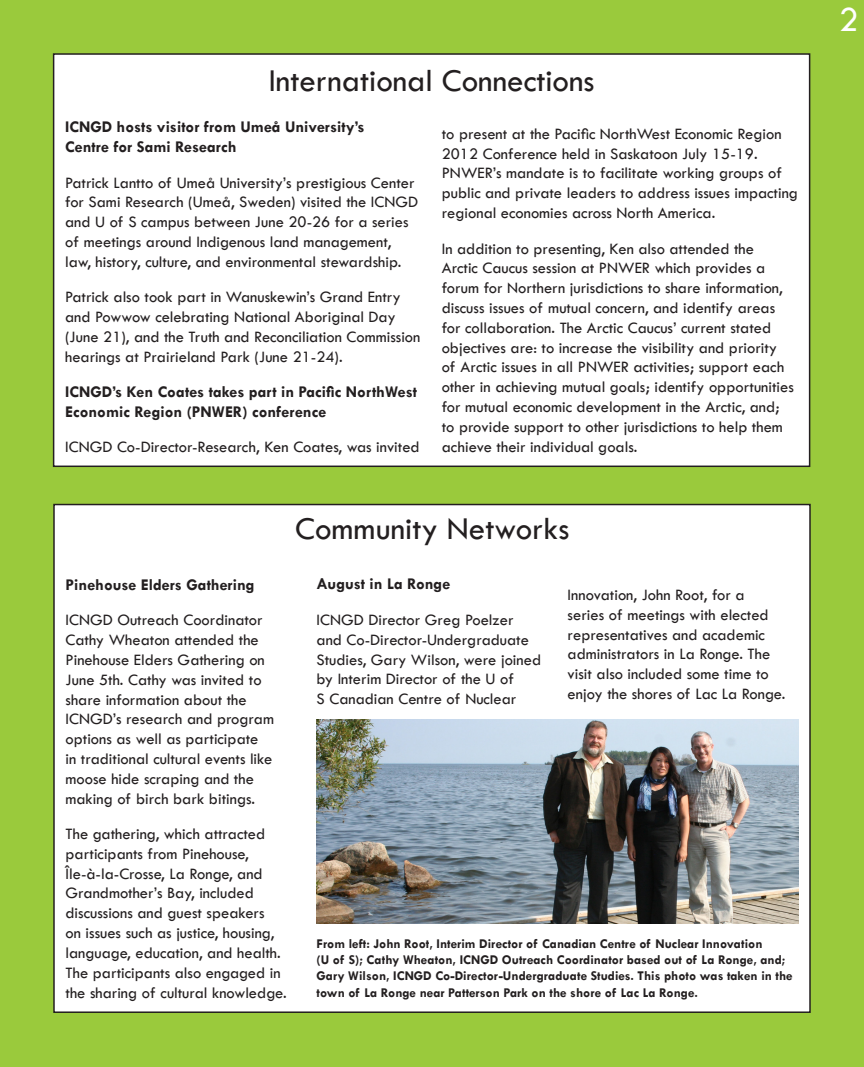
<style>
.page{position:relative;width:864px;height:1067px;background:#fff}
.page>*{position:absolute;margin:0;border:0;box-sizing:border-box;transform-origin:0 0}
.t1{font:36px "Tw Cen";color:#fff}
.t2{font:33px "Tw Cen";color:#231f20}
.t3{font:16.5px/19.8px "Tw Cen";color:#231f20}
.t4{font:700 16.5px/19.8px "Tw Cen";color:#231f20}
.t5{font:700 13.5px/16.2px "Tw Cen";color:#231f20}
</style>
<div class="page">
<div style="left:0;top:0;width:864px;height:1066px;background:#9aca3c"></div>
<div style="left:54px;top:54px;width:756px;height:412px;background:#fff"></div>
<div style="left:53px;top:53px;width:757px;height:414px;border:2px solid #231f20"></div>
<div style="left:54px;top:504px;width:756px;height:508px;background:#fff"></div>
<img style="left:317px;top:720px;width:481px;height:203px">
<p class="t2" style="left:269px;top:60px;width:327px">International Connections</p>
<p class="t4" style="left:65px;top:117px;width:301px">ICNGD hosts visitor from Umeå University’s<br>Centre for Sami Research</p>
<p class="t3" style="left:65px;top:172px;width:354px">Patrick Lantto of Umeå University’s prestigious Center for Sami Research (Umeå, Sweden) visited the ICNGD and U of S campus between June 20-26 for a series of meetings around Indigenous land management, law, history, culture, and environmental stewardship.</p>
<p class="t3" style="left:65px;top:287px;width:357px">Patrick also took part in Wanuskewin’s Grand Entry and Powwow celebrating National Aboriginal Day (June 21), and the Truth and Reconciliation Commission hearings at Prairieland Park (June 21-24).</p>
<p class="t4" style="left:65px;top:381px;width:354px">ICNGD’s Ken Coates takes part in Pacific NorthWest<br>Economic Region (PNWER) conference</p>
<p class="t3" style="left:65px;top:437px;width:356px">ICNGD Co-Director-Research, Ken Coates, was invited</p>
<p class="t3" style="left:442px;top:124px;width:358px">to present at the Pacific NorthWest Economic Region 2012 Conference held in Saskatoon July 15-19.<br>PNWER’s mandate is to facilitate working groups of public and private leaders to address issues impacting regional economies across North America.</p>
<p class="t3" style="left:442px;top:238px;width:354px">In addition to presenting, Ken also attended the Arctic Caucus session at PNWER which provides a forum for Northern jurisdictions to share information, discuss issues of mutual concern, and identify areas for collaboration. The Arctic Caucus’ current stated objectives are: to increase the visibility and priority of Arctic issues in all PNWER activities; support each other in achieving mutual goals; identify opportunities for mutual economic development in the Arctic, and; to provide support to other jurisdictions to help them achieve their individual goals.</p>
<p class="t2" style="left:295px;top:508px;width:276px">Community Networks</p>
<p class="t4" style="left:66px;top:574px;width:191px">Pinehouse Elders Gathering</p>
<p class="t3" style="left:66px;top:610px;width:210px">ICNGD Outreach Coordinator<br>Cathy Wheaton attended the<br>Pinehouse Elders Gathering on<br>June 5th. Cathy was invited to share information about the<br>ICNGD’s research and program options as well as participate<br>in traditional cultural events like moose hide scraping and the making of birch bark bitings.</p>
<p class="t3" style="left:66px;top:823px;width:223px">The gathering, which attracted participants from Pinehouse,<br>Île-à-la-Crosse, La Ronge, and<br>Grandmother’s Bay, included discussions and guest speakers<br>on issues such as justice, housing, language, education, and health.<br>The participants also engaged in the sharing of cultural knowledge.</p>
<p class="t4" style="left:317px;top:574px;width:135px">August in La Ronge</p>
<p class="t3" style="left:317px;top:610px;width:226px">ICNGD Director Greg Poelzer and Co-Director-Undergraduate<br>Studies, Gary Wilson, were joined by Interim Director of the U of<br>S Canadian Centre of Nuclear</p>
<p class="t3" style="left:568px;top:585px;width:219px">Innovation, John Root, for a<br>series of meetings with elected representatives and academic administrators in La Ronge. The visit also included some time to enjoy the shores of Lac La Ronge.</p>
<p class="t5" style="left:317px;top:935px;width:478px">From left: John Root, Interim Director of Canadian Centre of Nuclear Innovation<br>(U of S); Cathy Wheaton, ICNGD Outreach Coordinator based out of La Ronge, and; Gary Wilson, ICNGD Co-Director-Undergraduate Studies. This photo was taken in the town of La Ronge near Patterson Park on the shore of Lac La Ronge.</p>
<p class="t1" style="left:839px;top:-3px;width:21px">2</p>
</div>
